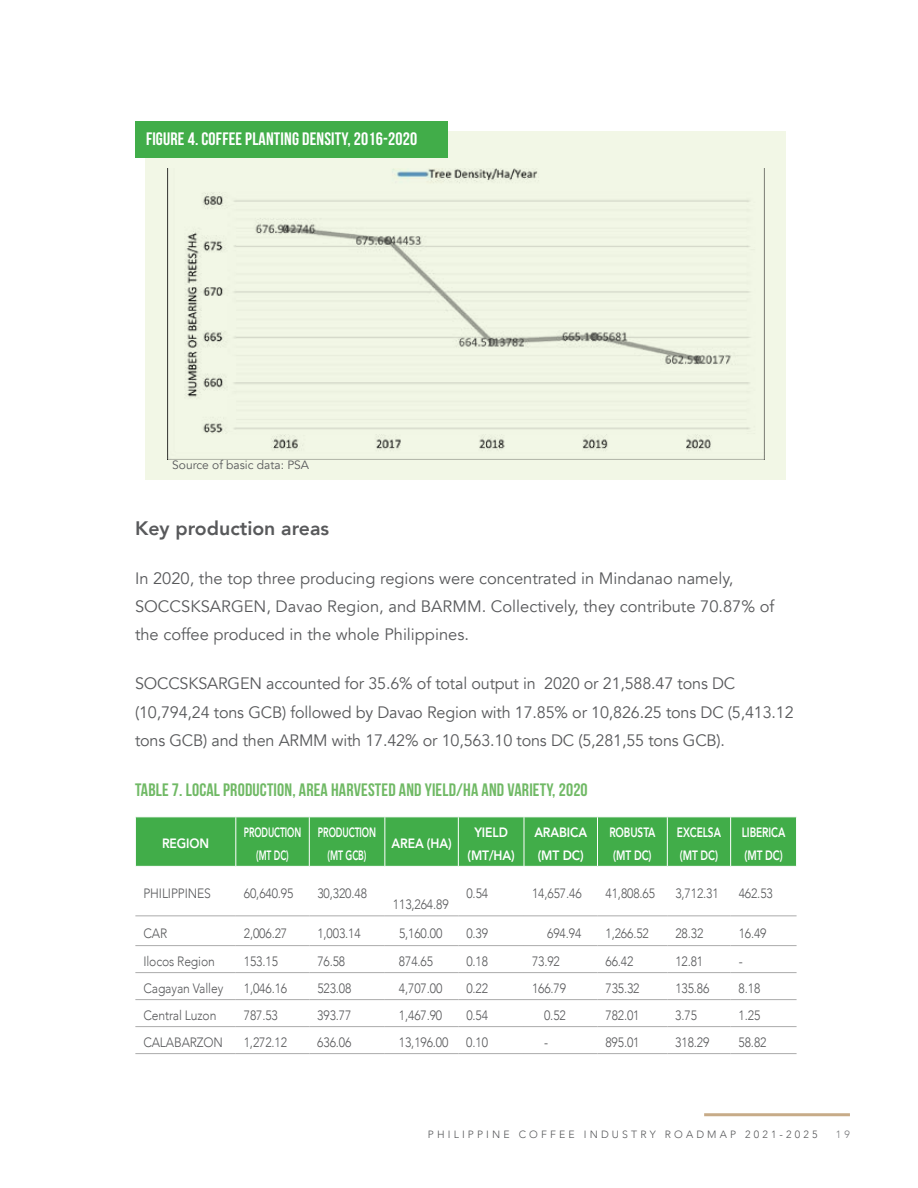
<style>
.page{position:relative;width:918px;height:1188px;background:#fff}
.page>*{position:absolute;margin:0;border:0;box-sizing:border-box;transform-origin:0 0}
.t1{font:800 19.5px "Avenir";color:#58595b}
.t2{font:700 18px "Bebas Neue";letter-spacing:.01em;color:#70b965}
.t3{font:700 18px "Bebas Neue";letter-spacing:.01em;color:#fff}
.t4{font:16.5px/28.5px "Avenir";color:#58595b}
.t5{font:300 13.5px "Avenir";letter-spacing:-.01em;color:#58595b;scale:.9 1}
.t6{font:800 13.5px/22.5px "Avenir";letter-spacing:-.01em;color:#fff;scale:.75 1}
.t7{font:800 13.5px/22.5px "Avenir";letter-spacing:-.01em;color:#fff;text-align:center;scale:.9 1}
.t8{font:800 13.5px/22.5px "Avenir";letter-spacing:-.01em;color:#fff;text-align:center;scale:.65 1}
.t9{font:800 13.5px/22.5px "Avenir";letter-spacing:-.01em;color:#fff;text-align:center;scale:.64 1}
.t10{font:12px "Avenir";color:#58595b}
.t11{font:300 10.5px "Avenir";letter-spacing:.3em;color:#58595b}
.t12{font:300 10.5px "Avenir";color:#797a7d}
</style>
<div class="page">
<hr style="left:704px;top:1113px;width:146px;height:3px;background:#c7ab88">
<div style="left:145px;top:131px;width:640px;height:349px;background:#f2f7e6"></div>
<div style="left:135px;top:122px;width:313px;height:36px;background:#41ad49"></div>
<img style="left:167px;top:168px;width:597px;height:292px">
<div style="left:136px;top:817px;width:660px;height:49px;background:#41ad49"></div>
<hr style="left:235px;top:817px;width:1px;height:49px;background:#fff">
<hr style="left:309px;top:817px;width:1px;height:49px;background:#fff">
<hr style="left:384px;top:817px;width:1px;height:49px;background:#fff">
<hr style="left:458px;top:817px;width:1px;height:49px;background:#fff">
<hr style="left:524px;top:817px;width:1px;height:49px;background:#fff">
<hr style="left:597px;top:817px;width:1px;height:49px;background:#fff">
<hr style="left:667px;top:817px;width:1px;height:49px;background:#fff">
<hr style="left:730px;top:817px;width:1px;height:49px;background:#fff">
<hr style="left:135px;top:916px;width:101px;height:1px;background:#ababab">
<hr style="left:236px;top:916px;width:73px;height:1px;background:#ababab">
<hr style="left:309px;top:916px;width:76px;height:1px;background:#ababab">
<hr style="left:385px;top:916px;width:73px;height:1px;background:#ababab">
<hr style="left:458px;top:916px;width:66px;height:1px;background:#ababab">
<hr style="left:524px;top:916px;width:73px;height:1px;background:#ababab">
<hr style="left:597px;top:916px;width:70px;height:1px;background:#ababab">
<hr style="left:667px;top:916px;width:64px;height:1px;background:#ababab">
<hr style="left:731px;top:916px;width:66px;height:1px;background:#ababab">
<hr style="left:135px;top:945px;width:101px;height:1px;background:#ababab">
<hr style="left:236px;top:945px;width:73px;height:1px;background:#ababab">
<hr style="left:309px;top:945px;width:76px;height:1px;background:#ababab">
<hr style="left:385px;top:945px;width:73px;height:1px;background:#ababab">
<hr style="left:458px;top:945px;width:66px;height:1px;background:#ababab">
<hr style="left:524px;top:945px;width:73px;height:1px;background:#ababab">
<hr style="left:597px;top:945px;width:70px;height:1px;background:#ababab">
<hr style="left:667px;top:945px;width:64px;height:1px;background:#ababab">
<hr style="left:731px;top:945px;width:66px;height:1px;background:#ababab">
<hr style="left:135px;top:972px;width:101px;height:1px;background:#ababab">
<hr style="left:236px;top:972px;width:73px;height:1px;background:#ababab">
<hr style="left:309px;top:972px;width:76px;height:1px;background:#ababab">
<hr style="left:385px;top:972px;width:73px;height:1px;background:#ababab">
<hr style="left:458px;top:972px;width:66px;height:1px;background:#ababab">
<hr style="left:524px;top:972px;width:73px;height:1px;background:#ababab">
<hr style="left:597px;top:972px;width:70px;height:1px;background:#ababab">
<hr style="left:667px;top:972px;width:64px;height:1px;background:#ababab">
<hr style="left:731px;top:972px;width:66px;height:1px;background:#ababab">
<hr style="left:135px;top:999px;width:101px;height:1px;background:#ababab">
<hr style="left:236px;top:999px;width:73px;height:1px;background:#ababab">
<hr style="left:309px;top:999px;width:76px;height:1px;background:#ababab">
<hr style="left:385px;top:999px;width:73px;height:1px;background:#ababab">
<hr style="left:458px;top:999px;width:66px;height:1px;background:#ababab">
<hr style="left:524px;top:999px;width:73px;height:1px;background:#ababab">
<hr style="left:597px;top:999px;width:70px;height:1px;background:#ababab">
<hr style="left:667px;top:999px;width:64px;height:1px;background:#ababab">
<hr style="left:731px;top:999px;width:66px;height:1px;background:#ababab">
<hr style="left:135px;top:1026px;width:101px;height:1px;background:#ababab">
<hr style="left:236px;top:1026px;width:73px;height:1px;background:#ababab">
<hr style="left:309px;top:1026px;width:76px;height:1px;background:#ababab">
<hr style="left:385px;top:1026px;width:73px;height:1px;background:#ababab">
<hr style="left:458px;top:1026px;width:66px;height:1px;background:#ababab">
<hr style="left:524px;top:1026px;width:73px;height:1px;background:#ababab">
<hr style="left:597px;top:1026px;width:70px;height:1px;background:#ababab">
<hr style="left:667px;top:1026px;width:64px;height:1px;background:#ababab">
<hr style="left:731px;top:1026px;width:66px;height:1px;background:#ababab">
<hr style="left:135px;top:1053px;width:101px;height:1px;background:#ababab">
<hr style="left:236px;top:1053px;width:73px;height:1px;background:#ababab">
<hr style="left:309px;top:1053px;width:76px;height:1px;background:#ababab">
<hr style="left:385px;top:1053px;width:73px;height:1px;background:#ababab">
<hr style="left:458px;top:1053px;width:66px;height:1px;background:#ababab">
<hr style="left:524px;top:1053px;width:73px;height:1px;background:#ababab">
<hr style="left:597px;top:1053px;width:70px;height:1px;background:#ababab">
<hr style="left:667px;top:1053px;width:64px;height:1px;background:#ababab">
<hr style="left:731px;top:1053px;width:66px;height:1px;background:#ababab">
<p class="t3" style="left:146px;top:129px;width:273px">FIGURE 4. COFFEE PLANTING DENSITY, 2016-2020</p>
<p class="t10" style="left:172px;top:458px;width:138px">Source of basic data: PSA</p>
<p class="t1" style="left:135px;top:513px;width:196px">Key production areas</p>
<p class="t4" style="left:135px;top:564px;width:641px">In 2020, the top three producing regions were concentrated in Mindanao namely,<br>SOCCSKSARGEN, Davao Region, and BARMM. Collectively, they contribute 70.87% of the coffee produced in the whole Philippines.</p>
<p class="t4" style="left:135px;top:670px;width:660px">SOCCSKSARGEN accounted for 35.6% of total output in 2020 or 21,588.47 tons DC (10,794,24 tons GCB) followed by Davao Region with 17.85% or 10,826.25 tons DC (5,413.12 tons GCB) and then ARMM with 17.42% or 10,563.10 tons DC (5,281,55 tons GCB).</p>
<p class="t2" style="left:135px;top:780px;width:454px">TABLE 7. LOCAL PRODUCTION, AREA HARVESTED AND YIELD/HA AND VARIETY, 2020</p>
<p class="t7" style="left:162px;top:832px;width:54px">REGION</p>
<p class="t9" style="left:244px;top:821px;width:91px">PRODUCTION (MT DC)</p>
<p class="t8" style="left:318px;top:821px;width:91px">PRODUCTION (MT GCB)</p>
<p class="t7" style="left:392px;top:832px;width:68px">AREA (HA)</p>
<p class="t7" style="left:468px;top:821px;width:54px">YIELD (MT/HA)</p>
<p class="t7" style="left:534px;top:821px;width:60px;text-align:left">ARABICA (MT DC)</p>
<p class="t6" style="left:609px;top:821px;width:63px">ROBUSTA (MT DC)</p>
<p class="t6" style="left:677px;top:821px;width:60px">EXCELSA (MT DC)</p>
<p class="t6" style="left:742px;top:821px;width:60px">LIBERICA (MT DC)</p>
<p class="t5" style="left:143px;top:885px;width:76px">PHILIPPINES</p>
<p class="t5" style="left:244px;top:885px;width:57px">60,640.95</p>
<p class="t5" style="left:317px;top:885px;width:57px">30,320.48</p>
<p class="t5" style="left:393px;top:896px;width:63px">113,264.89</p>
<p class="t5" style="left:466px;top:885px;width:26px">0.54</p>
<p class="t5" style="left:532px;top:885px;width:57px">14,657.46</p>
<p class="t5" style="left:606px;top:885px;width:57px">41,808.65</p>
<p class="t5" style="left:675px;top:885px;width:50px">3,712.31</p>
<p class="t5" style="left:739px;top:885px;width:39px">462.53</p>
<p class="t5" style="left:143px;top:925px;width:28px">CAR</p>
<p class="t5" style="left:244px;top:925px;width:50px">2,006.27</p>
<p class="t5" style="left:317px;top:925px;width:50px">1,003.14</p>
<p class="t5" style="left:399px;top:925px;width:50px">5,160.00</p>
<p class="t5" style="left:466px;top:925px;width:26px">0.39</p>
<p class="t5" style="left:547px;top:925px;width:39px">694.94</p>
<p class="t5" style="left:606px;top:925px;width:50px">1,266.52</p>
<p class="t5" style="left:675px;top:925px;width:33px">28.32</p>
<p class="t5" style="left:739px;top:925px;width:33px">16.49</p>
<p class="t5" style="left:143px;top:953px;width:81px">Ilocos Region</p>
<p class="t5" style="left:244px;top:953px;width:39px">153.15</p>
<p class="t5" style="left:317px;top:953px;width:33px">76.58</p>
<p class="t5" style="left:399px;top:953px;width:39px">874.65</p>
<p class="t5" style="left:466px;top:953px;width:26px">0.18</p>
<p class="t5" style="left:532px;top:953px;width:33px">73.92</p>
<p class="t5" style="left:606px;top:953px;width:33px">66.42</p>
<p class="t5" style="left:675px;top:953px;width:33px">12.81</p>
<p class="t5" style="left:739px;top:953px;width:6px">-</p>
<p class="t5" style="left:143px;top:980px;width:90px">Cagayan Valley</p>
<p class="t5" style="left:244px;top:980px;width:50px">1,046.16</p>
<p class="t5" style="left:317px;top:980px;width:39px">523.08</p>
<p class="t5" style="left:399px;top:980px;width:50px">4,707.00</p>
<p class="t5" style="left:466px;top:980px;width:26px">0.22</p>
<p class="t5" style="left:532px;top:980px;width:39px">166.79</p>
<p class="t5" style="left:606px;top:980px;width:39px">735.32</p>
<p class="t5" style="left:675px;top:980px;width:39px">135.86</p>
<p class="t5" style="left:739px;top:980px;width:26px">8.18</p>
<p class="t5" style="left:143px;top:1007px;width:83px">Central Luzon</p>
<p class="t5" style="left:244px;top:1007px;width:39px">787.53</p>
<p class="t5" style="left:317px;top:1007px;width:39px">393.77</p>
<p class="t5" style="left:399px;top:1007px;width:50px">1,467.90</p>
<p class="t5" style="left:466px;top:1007px;width:26px">0.54</p>
<p class="t5" style="left:544px;top:1007px;width:26px">0.52</p>
<p class="t5" style="left:605px;top:1007px;width:39px">782.01</p>
<p class="t5" style="left:675px;top:1007px;width:26px">3.75</p>
<p class="t5" style="left:739px;top:1007px;width:26px">1.25</p>
<p class="t5" style="left:143px;top:1034px;width:90px">CALABARZON</p>
<p class="t5" style="left:244px;top:1034px;width:50px">1,272.12</p>
<p class="t5" style="left:317px;top:1034px;width:39px">636.06</p>
<p class="t5" style="left:399px;top:1034px;width:57px">13,196.00</p>
<p class="t5" style="left:466px;top:1034px;width:26px">0.10</p>
<p class="t5" style="left:544px;top:1034px;width:6px">-</p>
<p class="t5" style="left:605px;top:1034px;width:39px">895.01</p>
<p class="t5" style="left:675px;top:1034px;width:39px">318.29</p>
<p class="t5" style="left:739px;top:1034px;width:33px">58.82</p>
<p class="t11" style="left:428px;top:1128px;width:391px">PHILIPPINE COFFEE INDUSTRY ROADMAP 2021-2025</p>
<p class="t12" style="left:836px;top:1128px;width:16px">1 9</p>
</div>
